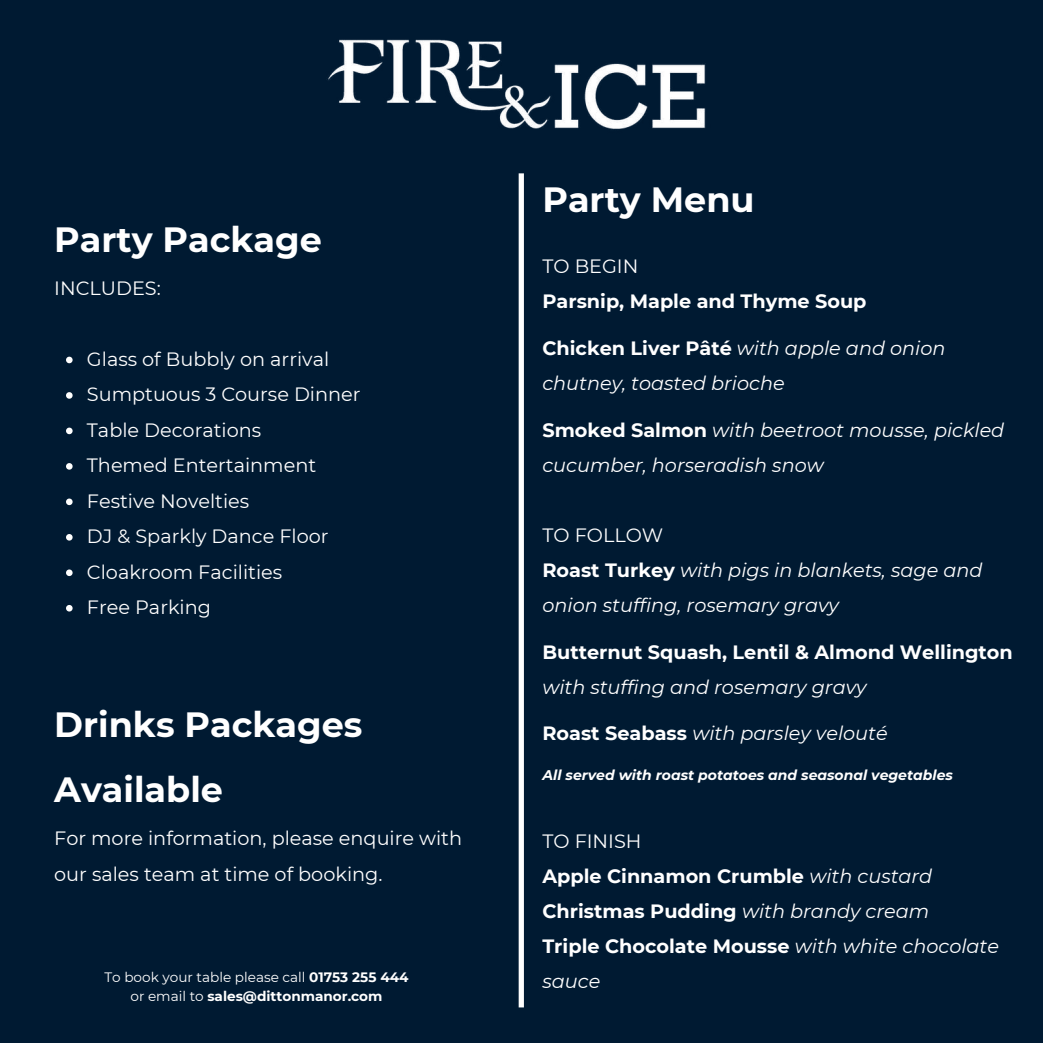
<style>
.page{position:relative;width:1043px;height:1043px;background:#fff}
.page>*{position:absolute;margin:0;border:0;box-sizing:border-box;transform-origin:0 0}
.t1{font:700 35px/64.4px "Montserrat";color:#fff}
.t2{font:italic 19.25px/35px "Montserrat";color:#fff}
.t3{font:19.25px/35.4px "Montserrat";color:#fff}
.t4{font:700 19.25px/35px "Montserrat";color:#fff}
.t5{font:italic 700 14px "Montserrat";color:#fff}
.t6{font:13.65px/18.2px "Montserrat";color:#fff;text-align:center}
.s1{font-weight:700}
.s2{font-weight:700;font-style:normal}
.s3{font-style:normal}
.s4{font-weight:400}
.s5{font-weight:400;font-style:italic}
</style>
<div class="page">
<div style="left:0;top:0;width:1042px;height:1042px;background:#001a32"></div>
<img style="left:328px;top:39px;width:378px;height:90px">
<div style="left:518px;top:173px;width:5px;height:834px;background:#fff"></div>
<svg style="left:66px;top:356px;width:7px;height:7px"></svg>
<svg style="left:66px;top:392px;width:7px;height:6px"></svg>
<svg style="left:66px;top:427px;width:7px;height:7px"></svg>
<svg style="left:66px;top:463px;width:7px;height:6px"></svg>
<svg style="left:66px;top:498px;width:7px;height:7px"></svg>
<svg style="left:66px;top:534px;width:7px;height:6px"></svg>
<svg style="left:66px;top:569px;width:7px;height:7px"></svg>
<svg style="left:66px;top:605px;width:7px;height:6px"></svg>
<h1 class="t1" style="left:54px;top:207px;width:269px">Party Package</h1>
<p class="t3" style="left:54px;top:270px;width:108px">INCLUDES:</p>
<p class="t3" style="left:87px;top:341px;width:275px">Glass of Bubbly on arrival<br>Sumptuous 3 Course Dinner<br>Table Decorations<br>Themed Entertainment<br>Festive Novelties<br>DJ &amp; Sparkly Dance Floor<br>Cloakroom Facilities<br>Free Parking</p>
<h1 class="t1" style="left:54px;top:692px;width:309px">Drinks Packages<br>Available</h1>
<p class="t3" style="left:54px;top:820px;width:409px">For more information, please enquire with our sales team at time of booking.</p>
<p class="t6" style="left:104px;top:968px;width:305px">To book your table please call <span class="s1">01753 255 444 </span>or email to <span class="s1">sales@dittonmanor.com</span></p>
<h1 class="t1" style="left:542px;top:168px;width:214px">Party Menu</h1>
<p class="t3" style="left:542px;top:248px;width:97px">TO BEGIN</p>
<p class="t4" style="left:542px;top:284px;width:325px">Parsnip, Maple and Thyme Soup</p>
<p class="t2" style="left:542px;top:330px;width:404px"><span class="s2">Chicken Liver Pâté</span> with apple and onion chutney, toasted brioche</p>
<p class="t2" style="left:542px;top:412px;width:463px"><span class="s2">Smoked Salmon</span> with beetroot mousse, pickled cucumber, horseradish snow</p>
<p class="t2" style="left:542px;top:517px;width:441px"><span class="s3">TO FOLLOW<br></span><span class="s2">Roast Turkey</span> with pigs in blankets, sage and onion stuffing, rosemary gravy</p>
<p class="t4" style="left:542px;top:634px;width:472px">Butternut Squash, Lentil &amp; Almond Wellington</p>
<p class="t2" style="left:542px;top:669px;width:325px">with stuffing and rosemary gravy</p>
<p class="t2" style="left:542px;top:715px;width:346px"><span class="s2">Roast Seabass</span> with parsley velouté</p>
<p class="t5" style="left:542px;top:766px;width:412px">All served with roast potatoes and seasonal vegetables</p>
<p class="t4" style="left:542px;top:823px;width:458px"><span class="s4">TO FINISH<br></span>Apple Cinnamon Crumble <span class="s5">with custard<br></span>Christmas Pudding <span class="s5">with brandy cream<br></span>Triple Chocolate Mousse <span class="s5">with white chocolate sauce</span></p>
</div>
